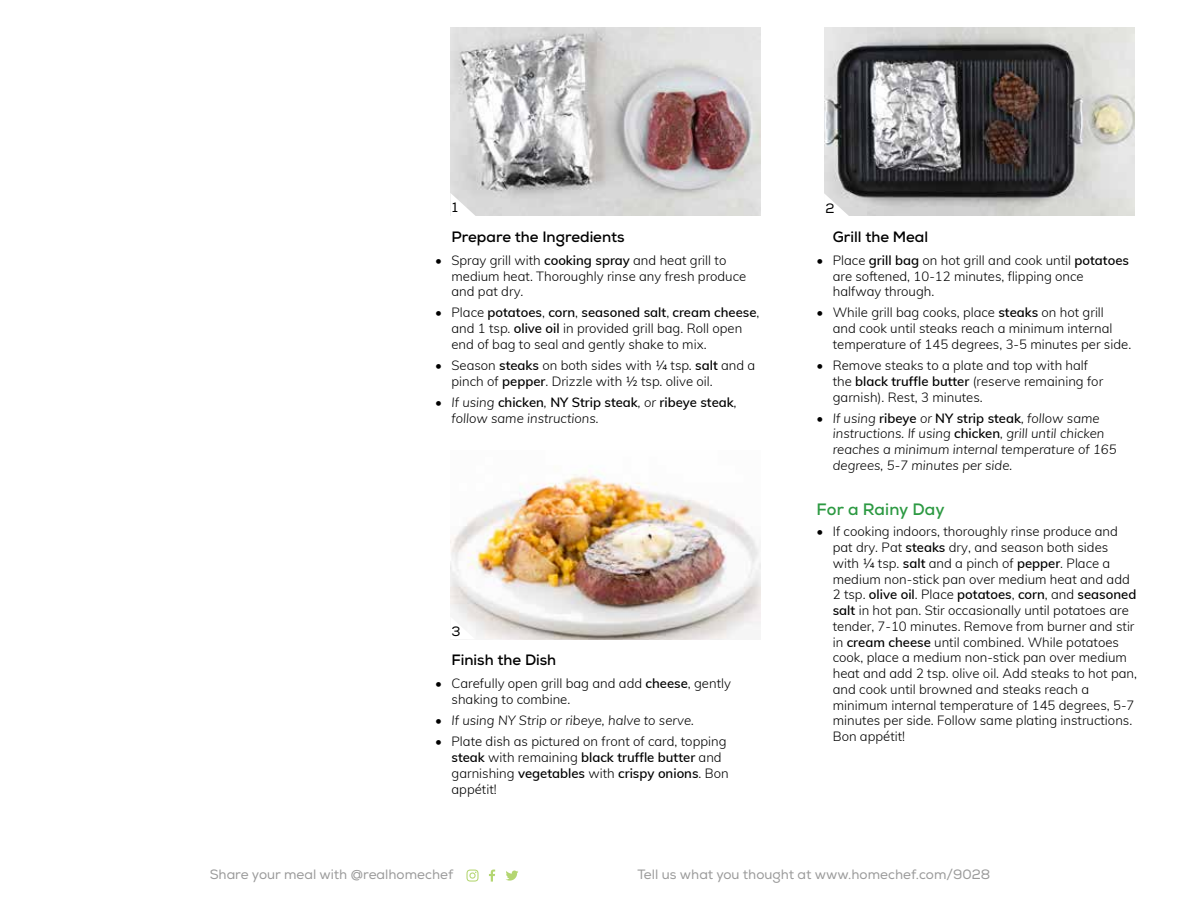
<style>
.page{position:relative;width:1188px;height:918px;background:#fff}
.page>*{position:absolute;margin:0;border:0;box-sizing:border-box;transform-origin:0 0}
.t1{font:700 16.5px "Nexa";letter-spacing:.005em;color:#2c9942}
.t2{font:700 15px "Nexa";color:#000}
.t3{font:13.5px "Nexa";color:#9a9a9a}
.t4{font:13.5px "Nexa";color:#000}
.t5{font:300 13.2px/15.8px "Muli";color:#000}
.t6{font:italic 300 13.2px/15.8px "Muli";color:#000}
.s1{font-weight:600}
.s2{font-style:normal}
.s3{font-weight:600;font-style:normal}
</style>
<div class="page">
<svg style="left:489px;top:870px;width:6px;height:12px"></svg>
<svg style="left:466px;top:870px;width:13px;height:12px"></svg>
<svg style="left:506px;top:871px;width:12px;height:10px"></svg>
<img style="left:450px;top:474px;width:311px;height:165px">
<img style="left:450px;top:27px;width:311px;height:189px">
<img style="left:824px;top:27px;width:311px;height:189px">
<svg style="left:450px;top:193px;width:26px;height:23px"></svg>
<svg style="left:824px;top:193px;width:25px;height:23px"></svg>
<svg style="left:450px;top:617px;width:25px;height:22px"></svg>
<p class="t4" style="left:452px;top:200px;width:7px">1</p>
<p class="t2" style="left:452px;top:227px;width:175px">Prepare the Ingredients</p>
<p class="t5" style="left:452px;top:252px;width:296px;text-indent:-16px">• Spray grill with <span class="s1">cooking spray</span> and heat grill to medium heat. Thoroughly rinse any fresh produce and pat dry.</p>
<p class="t5" style="left:452px;top:304px;width:310px;text-indent:-16px">• Place <span class="s1">potatoes</span>, <span class="s1">corn</span>, <span class="s1">seasoned salt</span>, <span class="s1">cream cheese</span>, and 1 tsp. <span class="s1">olive oil</span> in provided grill bag. Roll open end of bag to seal and gently shake to mix.</p>
<p class="t5" style="left:452px;top:357px;width:305px;text-indent:-16px">• Season <span class="s1">steaks</span> on both sides with ¼ tsp. <span class="s1">salt</span> and a pinch of <span class="s1">pepper</span>. Drizzle with ½ tsp. olive oil.</p>
<p class="t6" style="left:452px;top:394px;width:287px;text-indent:-16px"><span class="s2">•</span> If using <span class="s3">chicken</span>, <span class="s3">NY Strip steak</span>, or <span class="s3">ribeye steak</span>, follow same instructions.</p>
<p class="t4" style="left:451px;top:623px;width:11px">3</p>
<p class="t2" style="left:452px;top:650px;width:106px">Finish the Dish</p>
<p class="t5" style="left:452px;top:675px;width:281px;text-indent:-16px">• Carefully open grill bag and add <span class="s1">cheese</span>, gently shaking to combine.</p>
<p class="t6" style="left:435px;top:712px;width:260px"><span class="s2">•</span> If using NY Strip or ribeye, halve to serve.</p>
<p class="t5" style="left:452px;top:733px;width:279px;text-indent:-16px">• Plate dish as pictured on front of card, topping <span class="s1">steak</span> with remaining <span class="s1">black truffle butter</span> and garnishing <span class="s1">vegetables</span> with <span class="s1">crispy onions</span>. Bon appétit!</p>
<p class="t4" style="left:825px;top:200px;width:11px">2</p>
<p class="t2" style="left:833px;top:227px;width:97px">Grill the Meal</p>
<p class="t5" style="left:833px;top:252px;width:298px;text-indent:-16px">• Place <span class="s1">grill bag</span> on hot grill and cook until <span class="s1">potatoes </span>are softened, 10-12 minutes, flipping once halfway through.</p>
<p class="t5" style="left:833px;top:304px;width:300px;text-indent:-16px">• While grill bag cooks, place <span class="s1">steaks</span> on hot grill<br>and cook until steaks reach a minimum internal temperature of 145 degrees, 3-5 minutes per side.</p>
<p class="t5" style="left:833px;top:357px;width:272px;text-indent:-16px">• Remove steaks to a plate and top with half the <span class="s1">black truffle butter</span> (reserve remaining for garnish). Rest, 3 minutes.</p>
<p class="t6" style="left:833px;top:410px;width:285px;text-indent:-16px"><span class="s2">•</span> If using <span class="s3">ribeye</span> or <span class="s3">NY strip steak</span>, follow same instructions. If using <span class="s3">chicken</span>, grill until chicken reaches a minimum internal temperature of 165 degrees, 5-7 minutes per side.</p>
<p class="t1" style="left:817px;top:499px;width:130px">For a Rainy Day</p>
<p class="t5" style="left:833px;top:523px;width:306px;text-indent:-16px">• If cooking indoors, thoroughly rinse produce and pat dry. Pat <span class="s1">steaks</span> dry, and season both sides with ¼ tsp. <span class="s1">salt</span> and a pinch of <span class="s1">pepper</span>. Place a medium non-stick pan over medium heat and add 2 tsp. <span class="s1">olive oil</span>. Place <span class="s1">potatoes</span>, <span class="s1">corn</span>, and <span class="s1">seasoned salt</span> in hot pan. Stir occasionally until potatoes are tender, 7-10 minutes. Remove from burner and stir in <span class="s1">cream cheese</span> until combined. While potatoes cook, place a medium non-stick pan over medium heat and add 2 tsp. olive oil. Add steaks to hot pan, and cook until browned and steaks reach a minimum internal temperature of 145 degrees, 5-7 minutes per side. Follow same plating instructions.<br>Bon appétit!</p>
<p class="t3" style="left:210px;top:867px;width:245px">Share your meal with @realhomechef</p>
<p class="t3" style="left:638px;top:867px;width:354px">Tell us what you thought at www.homechef.com/9028</p>
</div>
